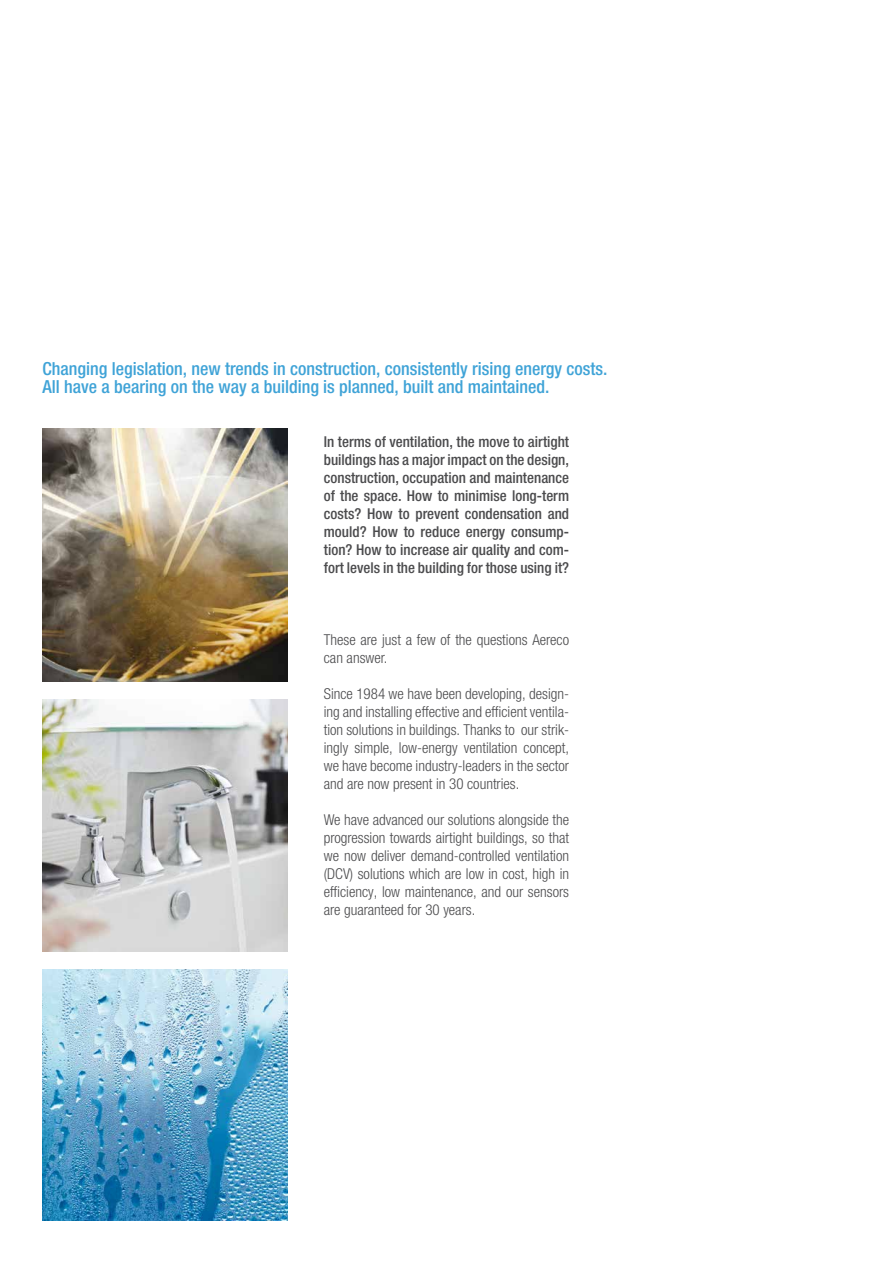
<style>
.page{position:relative;width:893px;height:1263px;background:#fff}
.page>*{position:absolute;margin:0;border:0;box-sizing:border-box;transform-origin:0 0}
.t1{font:500 condensed 18px/18px "Helvetica Neue LTW1 G";color:#3fa3d7}
.t2{font:300 condensed 15px/18px "Helvetica Neue LTW1 G";color:#4b4b4d;text-align:justify}
.t3{font:500 condensed 15px/18px "Helvetica Neue LTW1 G";color:#4b4b4d;text-align:justify}
</style>
<div class="page">
<img style="left:43px;top:969px;width:245px;height:251px">
<img style="left:43px;top:429px;width:245px;height:252px">
<img style="left:43px;top:699px;width:245px;height:252px">
<p class="t1" style="left:43px;top:360px;width:566px">Changing legislation, new trends in construction, consistently rising energy costs.<br>All have a bearing on the way a building is planned, built and maintained.</p>
<p class="t3" style="left:324px;top:433px;width:247px">In terms of ventilation, the move to airtight buildings has a major impact on the design, construction, occupation and maintenance of the space. How to minimise long-term costs? How to prevent condensation and mould? How to reduce energy consump&shy;tion? How to increase air quality and com&shy;fort levels in the building for those using it?</p>
<p class="t2" style="left:324px;top:631px;width:247px">These are just a few of the questions Aereco can answer.</p>
<p class="t2" style="left:324px;top:685px;width:247px">Since 1984 we have been developing, design&shy;ing and installing effective and efficient ventila&shy;tion solutions in buildings. Thanks to our strik&shy;ingly simple, low-energy ventilation concept, we have become industry-leaders in the sector and are now present in 30 countries.</p>
<p class="t2" style="left:324px;top:811px;width:247px">We have advanced our solutions alongside the progression towards airtight buildings, so that we now deliver demand-controlled ventilation (DCV) solutions which are low in cost, high in efficiency, low maintenance, and our sensors are guaranteed for 30 years.</p>
</div>
